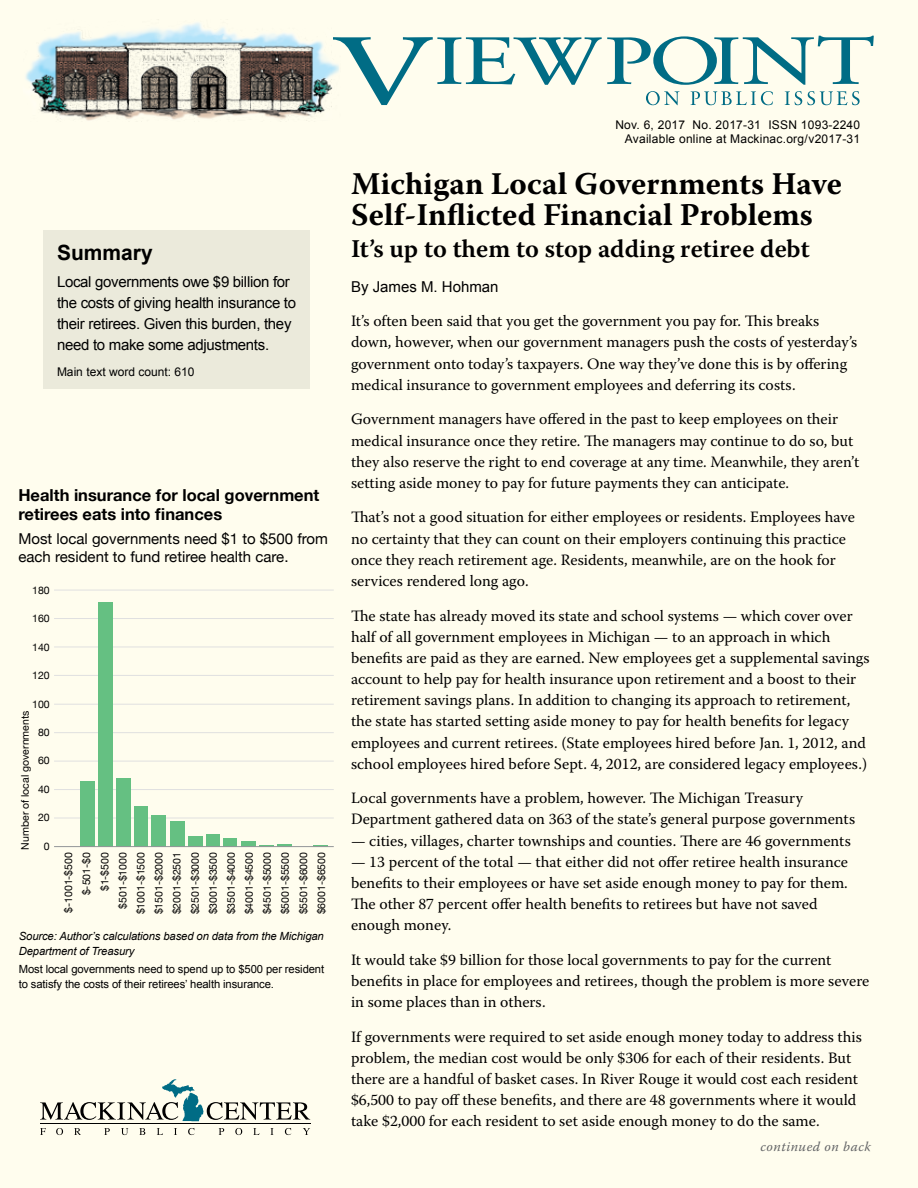
<style>
.page{position:relative;width:918px;height:1188px;background:#fffdee}
.page>*{position:absolute;margin:0;border:0;box-sizing:border-box;transform-origin:0 0}
.t1{font:700 31.5px/31.7px "Warnock Pro";color:#000}
.t2{font:600 25.5px "Warnock Pro";color:#000}
.t3{font:700 21px "Arial";color:#000}
.t4{font:700 16.5px/19.5px "Helvetica Neue";color:#000}
.t5{font:15.75px/21.1px "Warnock Pro";color:#000}
.t6{font:15px/21px "Arial";letter-spacing:-.02em;color:#000}
.t7{font:15px/18px "Helvetica Neue";color:#000}
.t8{font:15px "Arial";color:#000}
.t9{font:italic 13.5px "Warnock Pro";letter-spacing:.04em;color:#636466}
.t10{font:12px/14.4px "Arial";letter-spacing:.02em;color:#000;text-align:right}
.t11{font:12px "Arial";color:#000}
.t12{font:11.25px/15px "Arial";letter-spacing:-.01em;color:#000}
.t13{font:italic 11.25px/15px "Arial";letter-spacing:-.01em;color:#000}
.t14{font:10.5px/18px "Helvetica Neue";letter-spacing:-.005em;color:#000;text-align:right}
</style>
<div class="page">
<img style="left:25px;top:22px;width:308px;height:99px">
<svg style="left:333px;top:36px;width:541px;height:69px"></svg>
<svg style="left:40px;top:1128px;width:6px;height:7px"></svg>
<svg style="left:56px;top:1128px;width:7px;height:7px"></svg>
<svg style="left:74px;top:1128px;width:7px;height:7px"></svg>
<svg style="left:104px;top:1128px;width:6px;height:7px"></svg>
<svg style="left:121px;top:1128px;width:7px;height:7px"></svg>
<svg style="left:139px;top:1128px;width:6px;height:7px"></svg>
<svg style="left:157px;top:1128px;width:6px;height:7px"></svg>
<svg style="left:174px;top:1128px;width:3px;height:7px"></svg>
<svg style="left:188px;top:1128px;width:7px;height:7px"></svg>
<svg style="left:219px;top:1128px;width:5px;height:7px"></svg>
<svg style="left:235px;top:1128px;width:7px;height:7px"></svg>
<svg style="left:253px;top:1128px;width:7px;height:7px"></svg>
<svg style="left:270px;top:1128px;width:4px;height:7px"></svg>
<svg style="left:285px;top:1128px;width:6px;height:7px"></svg>
<svg style="left:303px;top:1128px;width:7px;height:7px"></svg>
<hr style="left:40px;top:1124px;width:270px;height:1px;background:#000">
<svg style="left:40px;top:1079px;width:270px;height:42px"></svg>
<div style="left:44px;top:231px;width:266px;height:158px;background:#ebeadb"></div>
<hr style="left:54px;top:590px;width:280px;height:1px;background:#e0e0e0">
<hr style="left:54px;top:618px;width:280px;height:1px;background:#e0e0e0">
<hr style="left:54px;top:647px;width:280px;height:1px;background:#e0e0e0">
<hr style="left:54px;top:675px;width:280px;height:1px;background:#e0e0e0">
<hr style="left:54px;top:704px;width:280px;height:1px;background:#e0e0e0">
<hr style="left:54px;top:732px;width:280px;height:1px;background:#e0e0e0">
<hr style="left:54px;top:761px;width:280px;height:1px;background:#e0e0e0">
<hr style="left:54px;top:789px;width:280px;height:1px;background:#e0e0e0">
<hr style="left:54px;top:818px;width:280px;height:1px;background:#e0e0e0">
<div style="left:80px;top:781px;width:14px;height:66px;background:#65c082"></div>
<div style="left:98px;top:603px;width:14px;height:244px;background:#65c082"></div>
<div style="left:116px;top:778px;width:15px;height:69px;background:#65c082"></div>
<div style="left:135px;top:807px;width:13px;height:40px;background:#65c082"></div>
<div style="left:152px;top:815px;width:14px;height:32px;background:#65c082"></div>
<div style="left:170px;top:821px;width:14px;height:26px;background:#65c082"></div>
<div style="left:188px;top:837px;width:14px;height:10px;background:#65c082"></div>
<div style="left:206px;top:834px;width:14px;height:13px;background:#65c082"></div>
<div style="left:224px;top:839px;width:13px;height:8px;background:#65c082"></div>
<div style="left:241px;top:841px;width:14px;height:6px;background:#65c082"></div>
<svg style="left:259px;top:845px;width:15px;height:1px"></svg>
<hr style="left:278px;top:844px;width:14px;height:3px;background:#65c082">
<svg style="left:314px;top:845px;width:14px;height:1px"></svg>
<hr style="left:54px;top:846px;width:280px;height:1px;background:#939598">
<h3 class="t3" style="left:57px;top:238px;width:97px">Summary</h3>
<p class="t6" style="left:57px;top:272px;width:241px">Local governments owe $9 billion for the costs of giving health insurance to their retirees. Given this burden, they need to make some adjustments.</p>
<p class="t11" style="left:57px;top:363px;width:139px">Main text word count: 610</p>
<p class="t4" style="left:18px;top:485px;width:302px">Health insurance for local government retirees eats into finances</p>
<p class="t7" style="left:18px;top:530px;width:311px">Most local governments need $1 to $500 from each resident to fund retiree health care.</p>
<p class="t14" style="left:32px;top:582px;width:19px">180</p>
<p class="t14" style="left:32px;top:610px;width:19px">160</p>
<p class="t14" style="left:32px;top:639px;width:19px">140</p>
<p class="t14" style="left:32px;top:667px;width:19px">120</p>
<p class="t14" style="left:32px;top:695px;width:19px">100</p>
<p class="t14" style="left:38px;top:724px;width:13px">80</p>
<p class="t14" style="left:38px;top:752px;width:13px">60</p>
<p class="t14" style="left:38px;top:781px;width:13px">40</p>
<p class="t14" style="left:38px;top:809px;width:13px">20</p>
<p class="t14" style="left:17px;top:850px;width:141px;rotate:-90deg">Number of local governments</p>
<p class="t14" style="left:44px;top:837px;width:7px">0</p>
<p class="t14" style="left:60px;top:914px;width:64px;rotate:-90deg">$-1001-$500 $-501-$0 $1-$500 $501-$1000 $1001-$1500 $1501-$2000 $2001-$2501 $2501-$3000 $3001-$3500 $3501-$4000 $4001-$4500 $4501-$5000 $5001-$5500 $5501-$6000 $6001-$6500</p>
<p class="t13" style="left:19px;top:929px;width:307px">Source: Author’s calculations based on data from the Michigan<br>Department of Treasury</p>
<p class="t12" style="left:19px;top:962px;width:307px">Most local governments need to spend up to $500 per resident to satisfy the costs of their retirees’ health insurance.</p>
<p class="t10" style="left:615px;top:117px;width:246px">Nov. 6, 2017 No. 2017-31 ISSN 1093-2240<br>Available online at Mackinac.org/v2017-31</p>
<h1 class="t1" style="left:351px;top:167px;width:492px">Michigan Local Governments Have<br>Self-Inflicted Financial Problems</h1>
<h2 class="t2" style="left:351px;top:233px;width:460px">It’s up to them to stop adding retiree debt</h2>
<p class="t8" style="left:351px;top:277px;width:149px">By James M. Hohman</p>
<p class="t5" style="left:351px;top:310px;width:508px">It’s often been said that you get the government you pay for. This breaks down, however, when our government managers push the costs of yesterday’s government onto today’s taxpayers. One way they’ve done this is by offering medical insurance to government employees and deferring its costs.</p>
<p class="t5" style="left:351px;top:408px;width:510px">Government managers have offered in the past to keep employees on their medical insurance once they retire. The managers may continue to do so, but they also reserve the right to end coverage at any time. Meanwhile, they aren’t setting aside money to pay for future payments they can anticipate.</p>
<p class="t5" style="left:351px;top:506px;width:505px">That’s not a good situation for either employees or residents. Employees have no certainty that they can count on their employers continuing this practice once they reach retirement age. Residents, meanwhile, are on the hook for services rendered long ago.</p>
<p class="t5" style="left:351px;top:605px;width:520px">The state has already moved its state and school systems — which cover over half of all government employees in Michigan — to an approach in which benefits are paid as they are earned. New employees get a supplemental savings account to help pay for health insurance upon retirement and a boost to their retirement savings plans. In addition to changing its approach to retirement, the state has started setting aside money to pay for health benefits for legacy employees and current retirees. (State employees hired before Jan. 1, 2012, and school employees hired before Sept. 4, 2012, are considered legacy employees.)</p>
<p class="t5" style="left:351px;top:787px;width:506px">Local governments have a problem, however. The Michigan Treasury<br>Department gathered data on 363 of the state’s general purpose governments</p>
<p class="t5" style="left:351px;top:830px;width:501px">— cities, villages, charter townships and counties. There are 46 governments</p>
<p class="t5" style="left:351px;top:851px;width:498px">— 13 percent of the total — that either did not offer retiree health insurance benefits to their employees or have set aside enough money to pay for them.<br>The other 87 percent offer health benefits to retirees but have not saved enough money.</p>
<p class="t5" style="left:351px;top:949px;width:520px">It would take $9 billion for those local governments to pay for the current benefits in place for employees and retirees, though the problem is more severe in some places than in others.</p>
<p class="t5" style="left:351px;top:1026px;width:512px">If governments were required to set aside enough money today to address this problem, the median cost would be only $306 for each of their residents. But there are a handful of basket cases. In River Rouge it would cost each resident $6,500 to pay off these benefits, and there are 48 governments where it would take $2,000 for each resident to set aside enough money to do the same.</p>
<p class="t9" style="left:761px;top:1138px;width:112px">continued on back</p>
</div>
